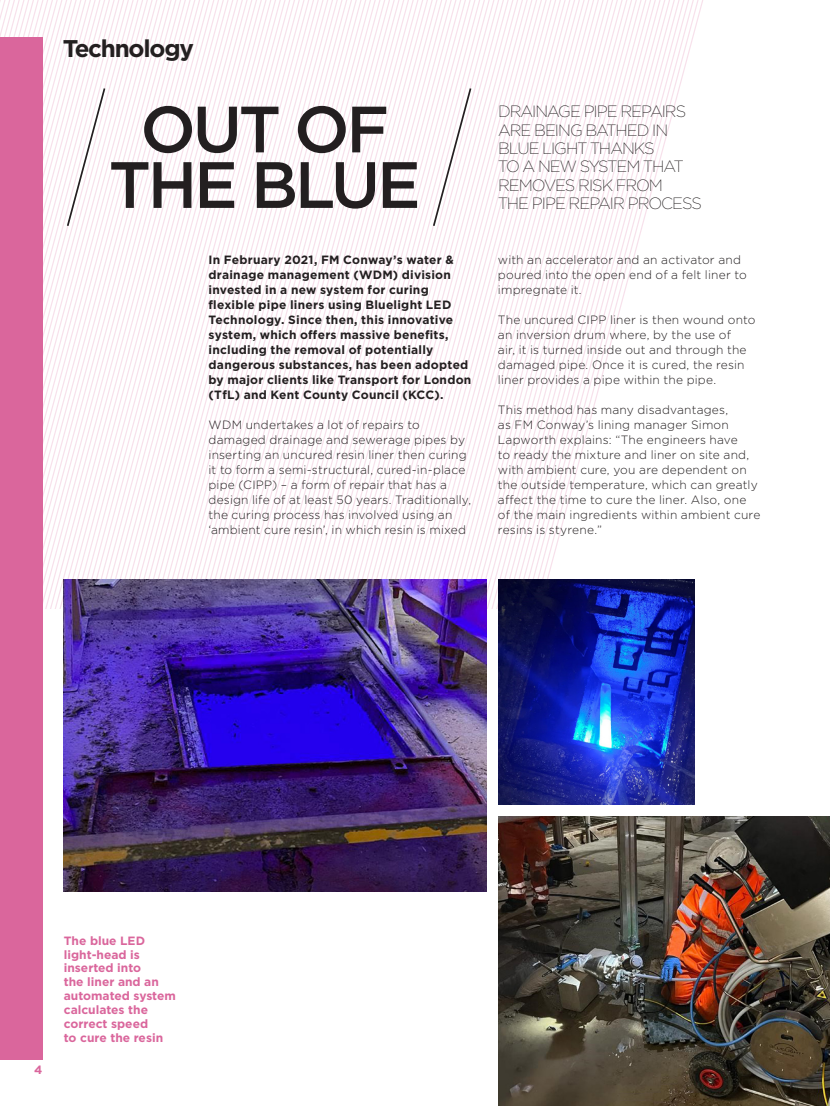
<style>
.page{position:relative;width:830px;height:1106px;background:#fff}
.page>*{position:absolute;margin:0;border:0;box-sizing:border-box;transform-origin:0 0}
.t1{font:500 65.25px "Gotham";letter-spacing:-.05em;color:#231f20}
.t2{font:700 24.15px "Gotham";letter-spacing:-.05em;color:#231f20}
.t3{font:200 16.35px/18.5px "Gotham";letter-spacing:-.06em;color:#231f20}
.body{font:300 12px/15px "Gotham";letter-spacing:.015em;color:#231f20}
.body-2{font:700 12px/15px "Gotham";letter-spacing:.02em;color:#231f20}
.t4{font:700 12px/14px "Gotham";color:#da669c}
</style>
<div class="page">
<svg style="left:0;top:0;width:703px;height:608px"></svg>
<div style="left:0;top:37px;width:43px;height:1022px;background:#da669c"></div>
<svg style="left:66px;top:86px;width:40px;height:142px"></svg>
<svg style="left:431px;top:86px;width:41px;height:142px"></svg>
<img style="left:497px;top:579px;width:196px;height:225px">
<img style="left:64px;top:579px;width:422px;height:312px">
<img style="left:498px;top:816px;width:331px;height:290px">
<svg style="left:795px;top:1042px;width:34px;height:64px;background:#473c29"></svg>
<p class="t2" style="left:63px;top:32px;width:133px">Technology</p>
<p class="t1" style="left:140px;top:87px;width:250px">OUT OF</p>
<p class="t1" style="left:109px;top:142px;width:313px">THE BLUE</p>
<p class="body-2" style="left:208px;top:252px;width:264px">In February 2021, FM Conway’s water &amp; drainage management (WDM) division invested in a new system for curing flexible pipe liners using Bluelight LED Technology. Since then, this innovative system, which offers massive benefits, including the removal of potentially dangerous substances, has been adopted by major clients like Transport for London (TfL) and Kent County Council (KCC).</p>
<p class="body" style="left:208px;top:417px;width:264px">WDM undertakes a lot of repairs to damaged drainage and sewerage pipes by inserting an uncured resin liner then curing it to form a semi-structural, cured-in-place pipe (CIPP) – a form of repair that has a design life of at least 50 years. Traditionally, the curing process has involved using an ‘ambient cure resin’, in which resin is mixed</p>
<p class="t3" style="left:497px;top:102px;width:205px">DRAINAGE PIPE REPAIRS<br>ARE BEING BATHED IN<br>BLUE LIGHT THANKS<br>TO A NEW SYSTEM THAT<br>REMOVES RISK FROM<br>THE PIPE REPAIR PROCESS</p>
<p class="body" style="left:497px;top:252px;width:250px">with an accelerator and an activator and poured into the open end of a felt liner to impregnate it.</p>
<p class="body" style="left:497px;top:312px;width:259px">The uncured CIPP liner is then wound onto an inversion drum where, by the use of<br>air, it is turned inside out and through the damaged pipe. Once it is cured, the resin liner provides a pipe within the pipe.</p>
<p class="body" style="left:497px;top:402px;width:264px">This method has many disadvantages,<br>as FM Conway’s lining manager Simon Lapworth explains: “The engineers have<br>to ready the mixture and liner on site and, with ambient cure, you are dependent on the outside temperature, which can greatly affect the time to cure the liner. Also, one of the main ingredients within ambient cure resins is styrene.”</p>
<p class="t4" style="left:34px;top:1063px;width:10px">4</p>
<p class="t4" style="left:64px;top:933px;width:113px">The blue LED light-head is inserted into<br>the liner and an automated system calculates the correct speed<br>to cure the resin</p>
</div>
